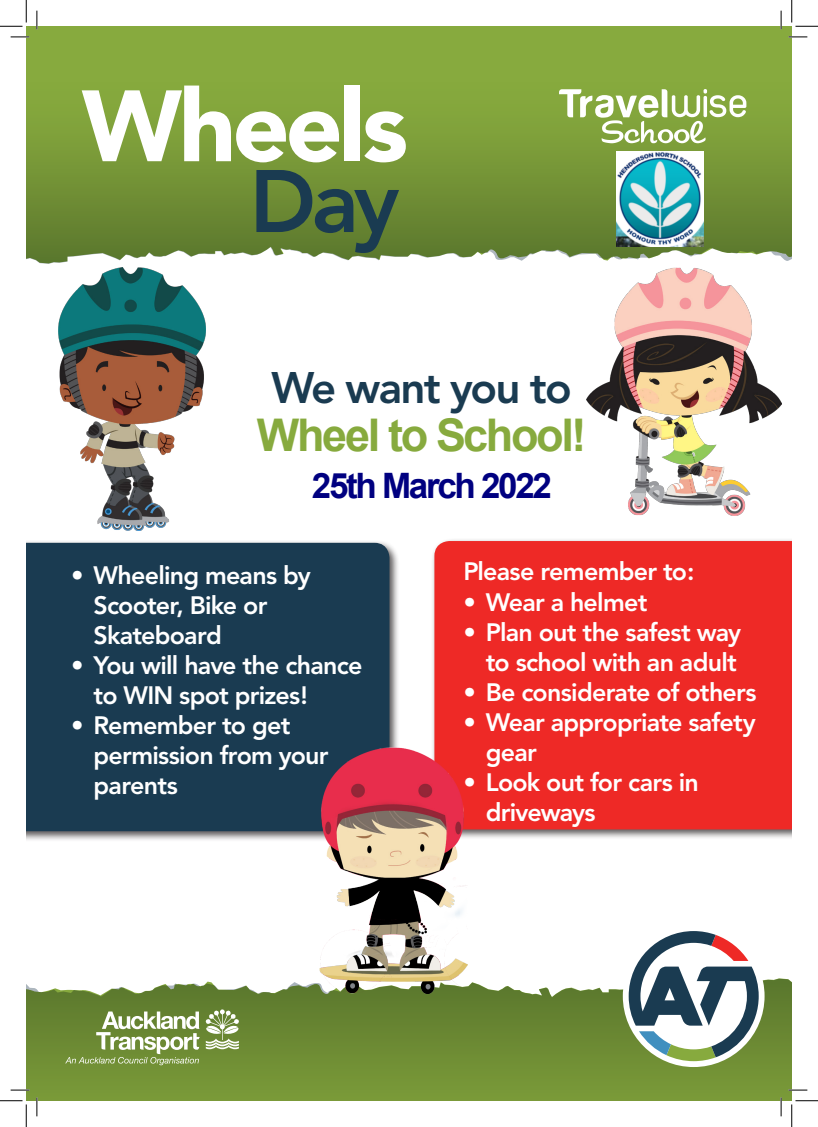
<style>
.page{position:relative;width:818px;height:1127px;background:#fff}
.page>*{position:absolute;margin:0;border:0;box-sizing:border-box;transform-origin:0 0}
.t1{font:900 100px "Avenir";letter-spacing:-.035em;color:#fff}
.t2{font:800 87.5px "Avenir";color:#1a3b51}
.t3{font:700 45px "Arial";letter-spacing:-.05em;color:#87aa3e}
.t4{font:800 43.75px "Avenir";letter-spacing:-.04em;color:#1a3b51}
.t5{font:700 35px "Arial";letter-spacing:-.065em;color:#000080}
.t6{font:800 25px/30px "Avenir";letter-spacing:-.03em;color:#fff}
</style>
<div class="page">
<div style="left:26px;top:539px;width:374px;height:302px;background:#231f20;opacity:.75"></div>
<div style="left:26px;top:542px;width:363px;height:289px;background:#1a3b51"></div>
<svg style="left:26px;top:26px;width:766px;height:238px;background:#7f9e41"></svg>
<svg style="left:559px;top:89px;width:187px;height:54px"></svg>
<svg style="left:26px;top:978px;width:766px;height:122px;background:#779342"></svg>
<img style="left:587px;top:268px;width:194px;height:247px">
<img style="left:58px;top:268px;width:148px;height:262px">
<div style="left:623px;top:924px;width:141px;height:142px;background:#fff;border-radius:50%"></div>
<svg style="left:629px;top:931px;width:130px;height:129px"></svg>
<div style="left:431px;top:537px;width:361px;height:302px;background:#231f20;opacity:.75"></div>
<div style="left:434px;top:541px;width:358px;height:288px;background:#ee2926"></div>
<img style="left:314px;top:714px;width:153px;height:279px">
<svg style="left:65px;top:1009px;width:174px;height:55px"></svg>
<svg style="left:11px;top:36px;width:18px;height:2px"></svg>
<svg style="left:788px;top:36px;width:19px;height:2px"></svg>
<svg style="left:11px;top:1088px;width:18px;height:2px"></svg>
<svg style="left:788px;top:1088px;width:19px;height:2px"></svg>
<svg style="left:36px;top:11px;width:2px;height:18px"></svg>
<svg style="left:36px;top:1097px;width:2px;height:18px"></svg>
<svg style="left:780px;top:11px;width:2px;height:18px"></svg>
<svg style="left:780px;top:1097px;width:2px;height:18px"></svg>
<svg style="left:0;top:0;width:27px;height:27px"></svg>
<svg style="left:0;top:1100px;width:27px;height:26px"></svg>
<svg style="left:791px;top:0;width:27px;height:27px"></svg>
<svg style="left:791px;top:1100px;width:27px;height:26px"></svg>
<img style="left:616px;top:151px;width:88px;height:95px">
<p class="t1" style="left:82px;top:66px;width:328px">Wheels</p>
<p class="t2" style="left:249px;top:150px;width:151px">Day</p>
<p class="t4" style="left:272px;top:361px;width:302px">We want you to</p>
<p class="t3" style="left:257px;top:403px;width:331px">Wheel to School!</p>
<p class="t5" style="left:312px;top:460px;width:242px">25th March 2022</p>
<p class="t6" style="left:94px;top:560px;width:218px;text-indent:-23px">• Wheeling means by<br>Scooter, Bike or<br>Skateboard</p>
<p class="t6" style="left:94px;top:650px;width:270px;text-indent:-22px">• You will have the chance to WIN spot prizes!</p>
<p class="t6" style="left:94px;top:710px;width:236px;text-indent:-22px">• Remember to get permission from your parents</p>
<p class="t6" style="left:463px;top:556px;width:233px">Please remember to:</p>
<p class="t6" style="left:463px;top:586px;width:186px">• Wear a helmet</p>
<p class="t6" style="left:463px;top:616px;width:279px;text-align:right">• Plan out the safest way to school with an adult</p>
<p class="t6" style="left:463px;top:676px;width:295px">• Be considerate of others</p>
<p class="t6" style="left:486px;top:706px;width:271px;text-indent:-22px">• Wear appropriate safety gear</p>
<p class="t6" style="left:486px;top:766px;width:215px;text-indent:-22px">• Look out for cars in driveways</p>
</div>
